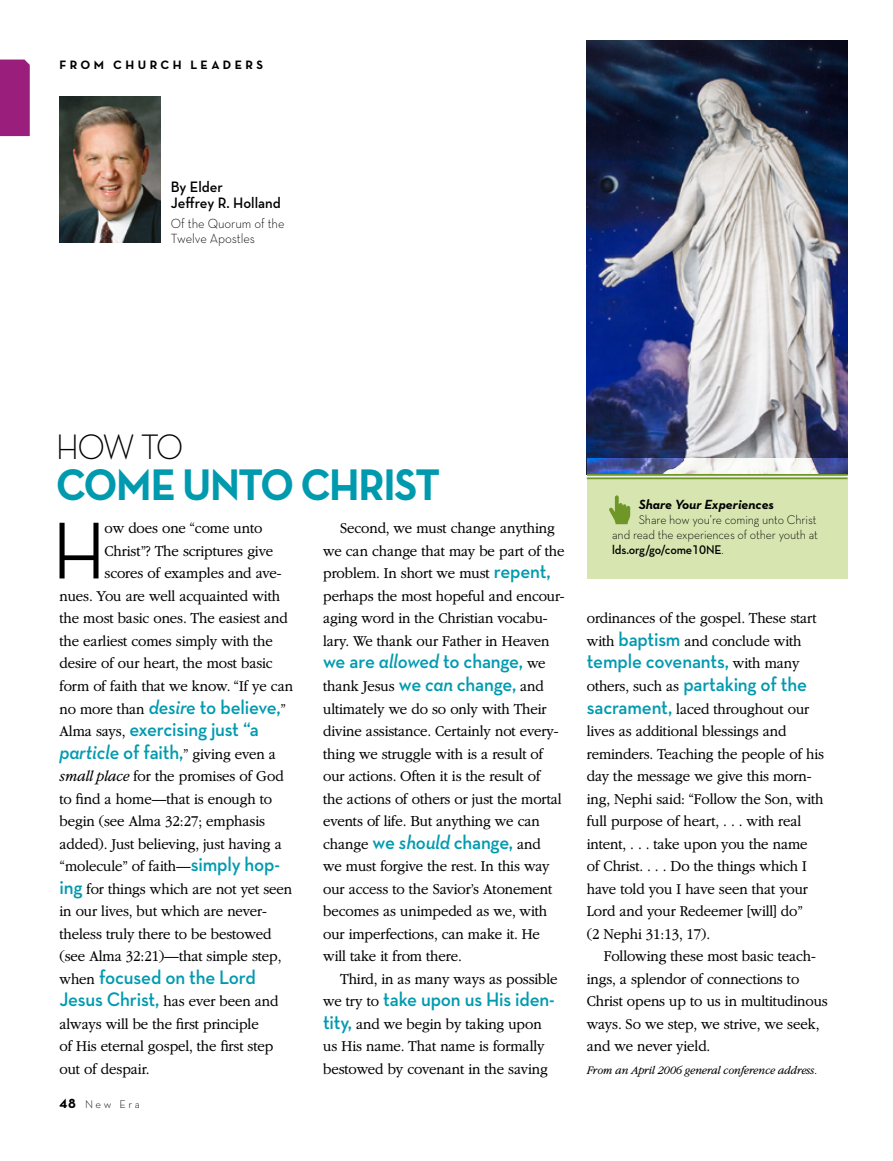
<style>
.page{position:relative;width:893px;height:1161px;background:#fff}
.page>*{position:absolute;margin:0;border:0;box-sizing:border-box;transform-origin:0 0}
.ARTCL_para_first{font:81.9px "Neutralds Lat Medium Display";color:#000;scale:.95 1}
.t1{font:700 45px "Neutralds Lat";letter-spacing:-.035em;color:#009aaf;scale:.95 1}
.t2{font:300 36px "Neutralds Lat";color:#000;scale:.95 1}
.ARTCL_para{font:19.95px/22.5px "Neutralds Lat Demi";letter-spacing:-.01em;color:#009aaf;scale:.95 1}
.ARTCL_para_first-2{font:19.95px "Neutralds Lat Demi";letter-spacing:-.01em;color:#009aaf;scale:.95 1}
.ARTCL_para-2{font:300 15.75px/22.5px "Garamondlds Lat Plus";letter-spacing:-.01em;color:#000;scale:.95 1}
.ARTCL_para_first-3{font:300 15.75px/22.5px "Garamondlds Lat Plus";letter-spacing:-.01em;color:#000;scale:.95 1}
.ARTCL-BY_para_first{font:15.3px/16.5px "Neutralds Lat Demi";color:#000;scale:.95 1}
.ARTCL-BY_para{font:300 13.5px/15px "Neutralds Lat";letter-spacing:-.005em;color:#000;scale:.95 1}
.INFO_title{font:italic 700 13.5px "Neutralds Lat";color:#000}
.INFO_para_first{font:300 12.75px/15px "Neutralds Lat";letter-spacing:-.01em;color:#000;scale:.95 1}
.ARTCL_seriesTitle{font:700 12.3px "Neutralds Lat";letter-spacing:.275em;color:#000}
.ARTCL-EVT_para{font:italic 300 12px "Garamondlds Lat Plus";letter-spacing:-.01em;color:#000;scale:.95 1}
.Folio_L{font:300 11.25px "Neutralds Lat";letter-spacing:.22em;color:#000}
.s1{font-family:"Neutralds Lat Demi";font-weight:400;font-style:italic;font-size:19.95px;color:#009aaf}
.s2{font-family:"Neutralds Lat Demi";font-weight:400;font-size:19.95px;color:#009aaf}
.s3{font-family:"Garamondlds Lat Plus";font-weight:300;font-size:15.75px;color:#000}
.s4{font-style:italic}
.s5{font-weight:700;font-size:13.5px}
.s6{font-family:"Neutralds Lat Demi";font-weight:400}
</style>
<div class="page">
<img style="left:587px;top:40px;width:261px;height:418px">
<div style="left:587px;top:458px;width:261px;height:120px;background:#d7e6b1"></div>
<img style="left:60px;top:96px;width:100px;height:147px">
<div style="left:0;top:60px;width:30px;height:76px;background:#9a1e7b"></div>
<svg style="left:609px;top:495px;width:21px;height:29px"></svg>
<svg style="left:587px;top:458px;width:261px;height:19px;background:#a6aecd"></svg>
<hr style="left:587px;top:474px;width:261px;height:2px;background:#6f9728">
<hr style="left:587px;top:477px;width:261px;height:2px;background:#6f9728">
<p class="ARTCL_seriesTitle" style="left:60px;top:55px;width:205px">FROM CHURCH LEADERS</p>
<p class="ARTCL-BY_para_first" style="left:171px;top:178px;width:117px">By Elder<br>Jeffrey R. Holland</p>
<p class="ARTCL-BY_para" style="left:171px;top:215px;width:121px">Of the Quorum of the<br>Twelve Apostles</p>
<p class="t2" style="left:56px;top:420px;width:136px">HOW TO</p>
<p class="t1" style="left:56px;top:447px;width:406px">COME UNTO CHRIST</p>
<p class="ARTCL_para_first" style="left:53px;top:497px;width:57px">H</p>
<p class="ARTCL_para_first-3" style="left:105px;top:517px;width:168px">ow does one “come unto</p>
<p class="ARTCL_para_first-3" style="left:105px;top:539px;width:179px">Christ”? The scriptures give</p>
<p class="ARTCL_para_first-3" style="left:105px;top:562px;width:188px">scores of examples and ave-</p>
<p class="ARTCL_para_first-3" style="left:60px;top:584px;width:234px">nues. You are well acquainted with</p>
<p class="ARTCL_para_first-3" style="left:60px;top:607px;width:242px">the most basic ones. The easiest and</p>
<p class="ARTCL_para_first-3" style="left:60px;top:629px;width:226px">the earliest comes simply with the</p>
<p class="ARTCL_para_first-3" style="left:60px;top:652px;width:226px">desire of our heart, the most basic</p>
<p class="ARTCL_para_first-3" style="left:60px;top:674px;width:247px">form of faith that we know. “If ye can</p>
<p class="ARTCL_para_first-3" style="left:60px;top:697px;width:240px">no more than <span class="s1">desire</span> <span class="s2">to believe,</span>”</p>
<p class="ARTCL_para_first-2" style="left:60px;top:713px;width:211px"><span class="s3">Alma says,</span> exercising just “a</p>
<p class="ARTCL_para_first-3" style="left:60px;top:742px;width:247px"><span class="s1">particle</span> <span class="s2">of faith,</span>” giving even a <span class="s4">small place</span> for the promises of God to find a home—that is enough to begin (see Alma 32:27; emphasis added). Just believing, just having a “molecule” of faith—<span class="s2">simply hop&shy;ing</span> for things which are not yet seen in our lives, but which are never&shy;theless truly there to be bestowed (see Alma 32:21)—that simple step,</p>
<p class="ARTCL_para_first-2" style="left:60px;top:961px;width:208px"><span class="s3">when</span> focused on the Lord</p>
<p class="ARTCL_para_first-3" style="left:60px;top:989px;width:232px"><span class="s2">Jesus Christ,</span> has ever been and always will be the first principle<br>of His eternal gospel, the first step out of despair.</p>
<p class="Folio_L" style="left:60px;top:1095px;width:82px"><span class="s5">48</span> New Era</p>
<p class="ARTCL_para-2" style="left:323px;top:517px;width:256px;text-indent:17px">Second, we must change anything we can change that may be part of the problem. In short we must <span class="s2">repent, </span>perhaps the most hopeful and encour&shy;aging word in the Christian vocabu&shy;lary. We thank our Father in Heaven</p>
<p class="ARTCL_para" style="left:323px;top:650px;width:236px">we are <span class="s4">allowed</span> to change, <span class="s3">we</span></p>
<p class="ARTCL_para-2" style="left:323px;top:674px;width:253px">thank Jesus <span class="s2">we</span> <span class="s1">can</span> <span class="s2">change,</span> and ultimately we do so only with Their divine assistance. Certainly not every&shy;thing we struggle with is a result of our actions. Often it is the result of the actions of others or just the mortal events of life. But anything we can change <span class="s2">we</span> <span class="s1">should</span> <span class="s2">change,</span> and we must forgive the rest. In this way our access to the Savior’s Atonement becomes as unimpeded as we, with our imperfections, can make it. He will take it from there.</p>
<p class="ARTCL_para-2" style="left:340px;top:967px;width:231px">Third, in as many ways as possible</p>
<p class="ARTCL_para" style="left:323px;top:987px;width:245px"><span class="s3">we try to</span> take upon us His iden-</p>
<p class="ARTCL_para-2" style="left:323px;top:1012px;width:238px"><span class="s2">tity,</span> and we begin by taking upon us His name. That name is formally bestowed by covenant in the saving</p>
<p class="INFO_title" style="left:639px;top:493px;width:137px">Share Your Experiences</p>
<p class="INFO_para_first" style="left:612px;top:512px;width:218px;text-indent:27px">Share how you’re coming unto Christ and read the experiences of other youth at <span class="s6">lds.org/go/come10NE</span>.</p>
<p class="ARTCL_para-2" style="left:587px;top:607px;width:243px">ordinances of the gospel. These start with <span class="s2">baptism</span> and conclude with</p>
<p class="ARTCL_para" style="left:587px;top:650px;width:233px">temple covenants, <span class="s3">with many others, such as</span> partaking of the</p>
<p class="ARTCL_para-2" style="left:587px;top:697px;width:251px"><span class="s2">sacrament,</span> laced throughout our lives as additional blessings and reminders. Teaching the people of his day the message we give this morn&shy;ing, Nephi said: “Follow the Son, with full purpose of heart, . . . with real intent, . . . take upon you the name of Christ. . . . Do the things which I have told you I have seen that your Lord and your Redeemer [will] do”<br>(2 Nephi 31:13, 17).</p>
<p class="ARTCL_para-2" style="left:587px;top:944px;width:255px;text-indent:17px">Following these most basic teach&shy;ings, a splendor of connections to<br>Christ opens up to us in multitudinous ways. So we step, we strive, we seek, and we never yield.</p>
<p class="ARTCL-EVT_para" style="left:587px;top:1061px;width:244px">From an April 2006 general conference address.</p>
</div>
